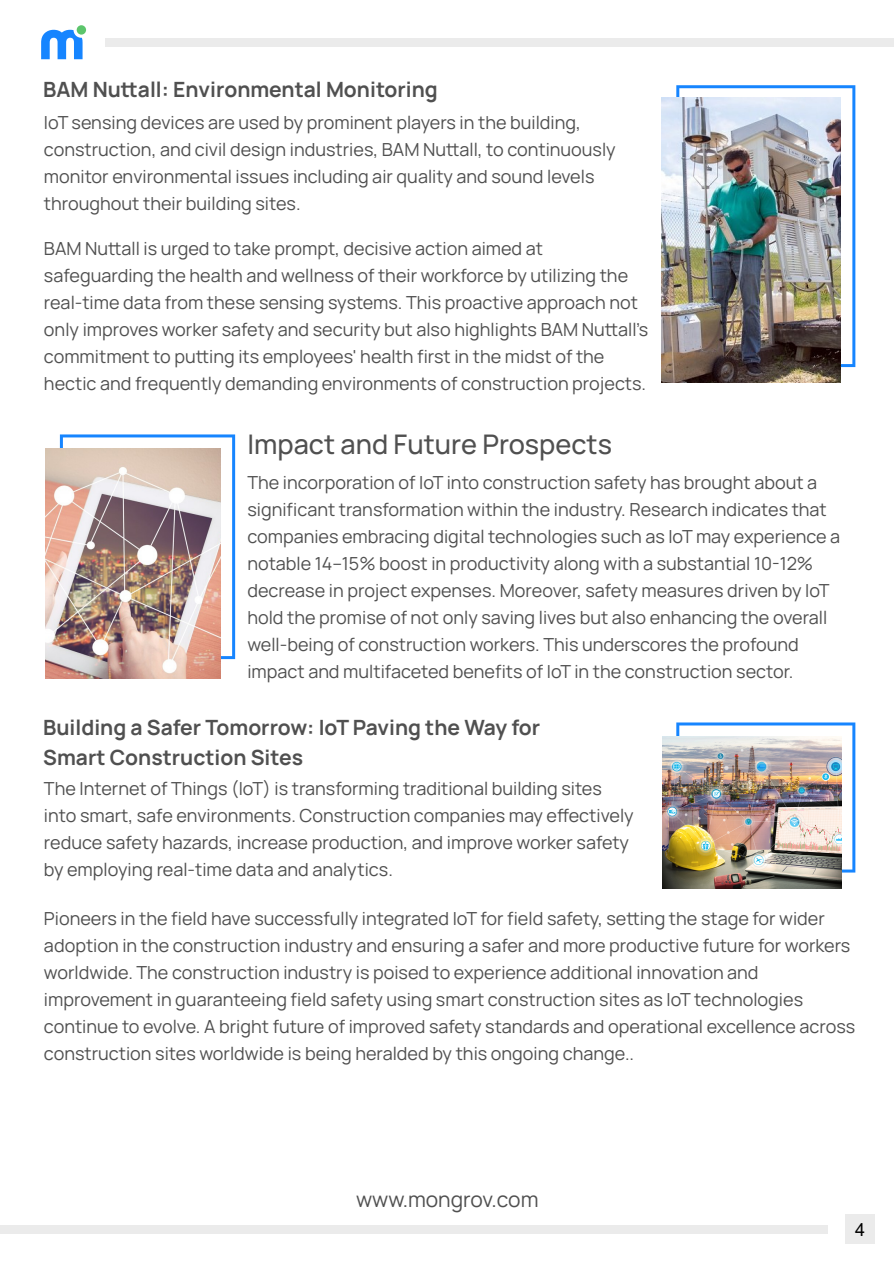
<style>
.page{position:relative;width:894px;height:1263px;background:#fff}
.page>*{position:absolute;margin:0;border:0;box-sizing:border-box;transform-origin:0 0}
.t1{font:500 27px "Manrope";color:#505050}
.t2{font:700 21px/30px "Manrope";color:#505050}
.t3{font:21px "Manrope";color:#505050}
.t4{font:18px/27px "Manrope";color:#505050}
.t5{font:18px "Arial";color:#000}
</style>
<div class="page">
<svg style="left:41px;top:30px;width:41px;height:29px"></svg>
<div style="left:77px;top:25px;width:9px;height:10px;background:#5cc56c;border-radius:50%"></div>
<div style="left:105px;top:39px;width:788px;height:8px;background:#ebebeb"></div>
<div style="left:0;top:1225px;width:827px;height:8px;background:#ebebeb"></div>
<div style="left:844px;top:1215px;width:29px;height:29px;background:#ebebeb"></div>
<svg style="left:676px;top:85px;width:179px;height:282px"></svg>
<img style="left:661px;top:98px;width:179px;height:284px">
<svg style="left:676px;top:722px;width:179px;height:150px"></svg>
<img style="left:662px;top:737px;width:179px;height:151px">
<svg style="left:60px;top:434px;width:175px;height:225px"></svg>
<img style="left:46px;top:448px;width:175px;height:231px">
<p class="t2" style="left:43px;top:74px;width:396px">BAM Nuttall: Environmental Monitoring</p>
<p class="t4" style="left:44px;top:108px;width:573px">IoT sensing devices are used by prominent players in the building, construction, and civil design industries, BAM Nuttall, to continuously monitor environmental issues including air quality and sound levels throughout their building sites.</p>
<p class="t4" style="left:44px;top:234px;width:605px">BAM Nuttall is urged to take prompt, decisive action aimed at safeguarding the health and wellness of their workforce by utilizing the real-time data from these sensing systems. This proactive approach not only improves worker safety and security but also highlights BAM Nuttall’s commitment to putting its employees' health first in the midst of the hectic and frequently demanding environments of construction projects.</p>
<h1 class="t1" style="left:247px;top:425px;width:366px">Impact and Future Prospects</h1>
<p class="t4" style="left:247px;top:468px;width:594px">The incorporation of IoT into construction safety has brought about a significant transformation within the industry. Research indicates that companies embracing digital technologies such as IoT may experience a notable 14–15% boost in productivity along with a substantial 10-12% decrease in project expenses. Moreover, safety measures driven by IoT hold the promise of not only saving lives but also enhancing the overall well-being of construction workers. This underscores the profound impact and multifaceted benefits of IoT in the construction sector.</p>
<p class="t2" style="left:43px;top:712px;width:498px">Building a Safer Tomorrow: IoT Paving the Way for<br>Smart Construction Sites</p>
<p class="t4" style="left:44px;top:774px;width:591px">The Internet of Things (IoT) is transforming traditional building sites into smart, safe environments. Construction companies may effectively reduce safety hazards, increase production, and improve worker safety by employing real-time data and analytics.</p>
<p class="t4" style="left:44px;top:904px;width:812px">Pioneers in the field have successfully integrated IoT for field safety, setting the stage for wider adoption in the construction industry and ensuring a safer and more productive future for workers worldwide. The construction industry is poised to experience additional innovation and improvement in guaranteeing field safety using smart construction sites as IoT technologies continue to evolve. A bright future of improved safety standards and operational excellence across construction sites worldwide is being heralded by this ongoing change..</p>
<p class="t3" style="left:356px;top:1185px;width:184px">www.mongrov.com</p>
<p class="t5" style="left:854px;top:1223px;width:12px">4</p>
</div>
